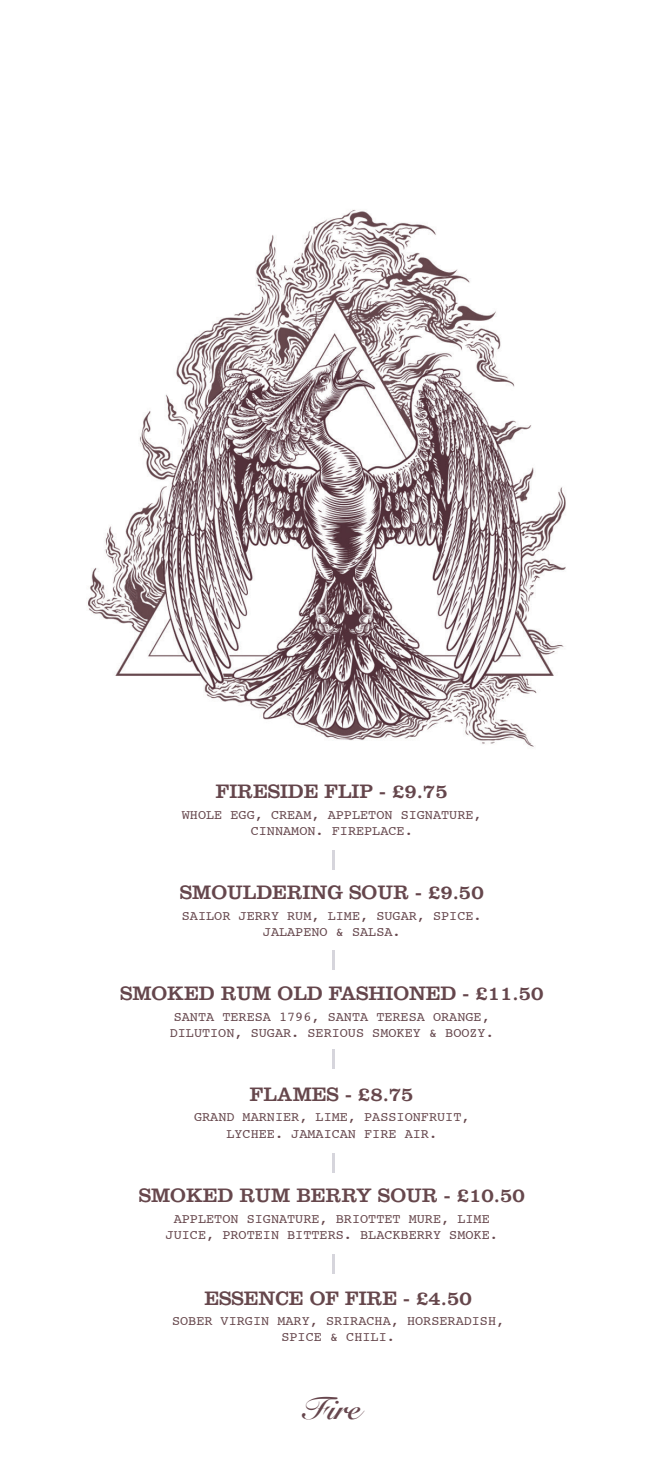
<style>
.page{position:relative;width:670px;height:1480px;background:#fff}
.page>*{position:absolute;margin:0;border:0;box-sizing:border-box;transform-origin:0 0}
.t1{font:700 31.5px "Snell Roundhand";color:#66464d}
.t2{font:20.25px "Clarendon LT Std";color:#65464c}
.t3{font:20.25px "Clarendon LT Std";color:#66474c}
.t4{font:13.5px/16.2px "Courier";color:#65464c;text-align:center}
.t5{font:13.5px "Courier";color:#66474c}
</style>
<div class="page">
<img style="left:88px;top:209px;width:478px;height:1065px">
<svg style="left:333px;top:850px;width:2px;height:19px"></svg>
<hr style="left:333px;top:950px;width:2px;height:20px;background:#d6d5dc">
<hr style="left:333px;top:1049px;width:2px;height:20px;background:#d6d5dc">
<hr style="left:333px;top:1152px;width:2px;height:20px;background:#d6d5dc">
<hr style="left:333px;top:1254px;width:2px;height:20px;background:#d6d5dc">
<h2 class="t2" style="left:216px;top:779px;width:233px">FIRESIDE FLIP - £9.75</h2>
<p class="t4" style="left:182px;top:807px;width:301px">WHOLE EGG, CREAM, APPLETON SIGNATURE,<br>CINNAMON. FIREPLACE.</p>
<h2 class="t2" style="left:180px;top:880px;width:305px">SMOULDERING SOUR - £9.50</h2>
<p class="t4" style="left:182px;top:908px;width:301px">SAILOR JERRY RUM, LIME, SUGAR, SPICE.<br>JALAPENO &amp; SALSA.</p>
<h2 class="t2" style="left:120px;top:981px;width:425px">SMOKED RUM OLD FASHIONED - £11.50</h2>
<p class="t4" style="left:170px;top:1009px;width:326px">SANTA TERESA 1796, SANTA TERESA ORANGE,<br>DILUTION, SUGAR. SERIOUS SMOKEY &amp; BOOZY.</p>
<h2 class="t3" style="left:250px;top:1082px;width:165px">FLAMES - £8.75</h2>
<p class="t5" style="left:194px;top:1109px;width:277px">GRAND MARNIER, LIME, PASSIONFRUIT,</p>
<p class="t4" style="left:226px;top:1126px;width:212px">LYCHEE. JAMAICAN FIRE AIR.</p>
<h2 class="t3" style="left:139px;top:1183px;width:387px">SMOKED RUM BERRY SOUR - £10.50</h2>
<p class="t5" style="left:174px;top:1211px;width:317px">APPLETON SIGNATURE, BRIOTTET MURE, LIME</p>
<p class="t4" style="left:166px;top:1227px;width:334px">JUICE, PROTEIN BITTERS. BLACKBERRY SMOKE.</p>
<h2 class="t3" style="left:204px;top:1286px;width:269px">ESSENCE OF FIRE - £4.50</h2>
<p class="t5" style="left:172px;top:1313px;width:334px">SOBER VIRGIN MARY, SRIRACHA, HORSERADISH,</p>
<p class="t4" style="left:281px;top:1330px;width:115px">SPICE &amp; CHILI.</p>
<h1 class="t1" style="left:303px;top:1381px;width:60px">Fire</h1>
</div>
